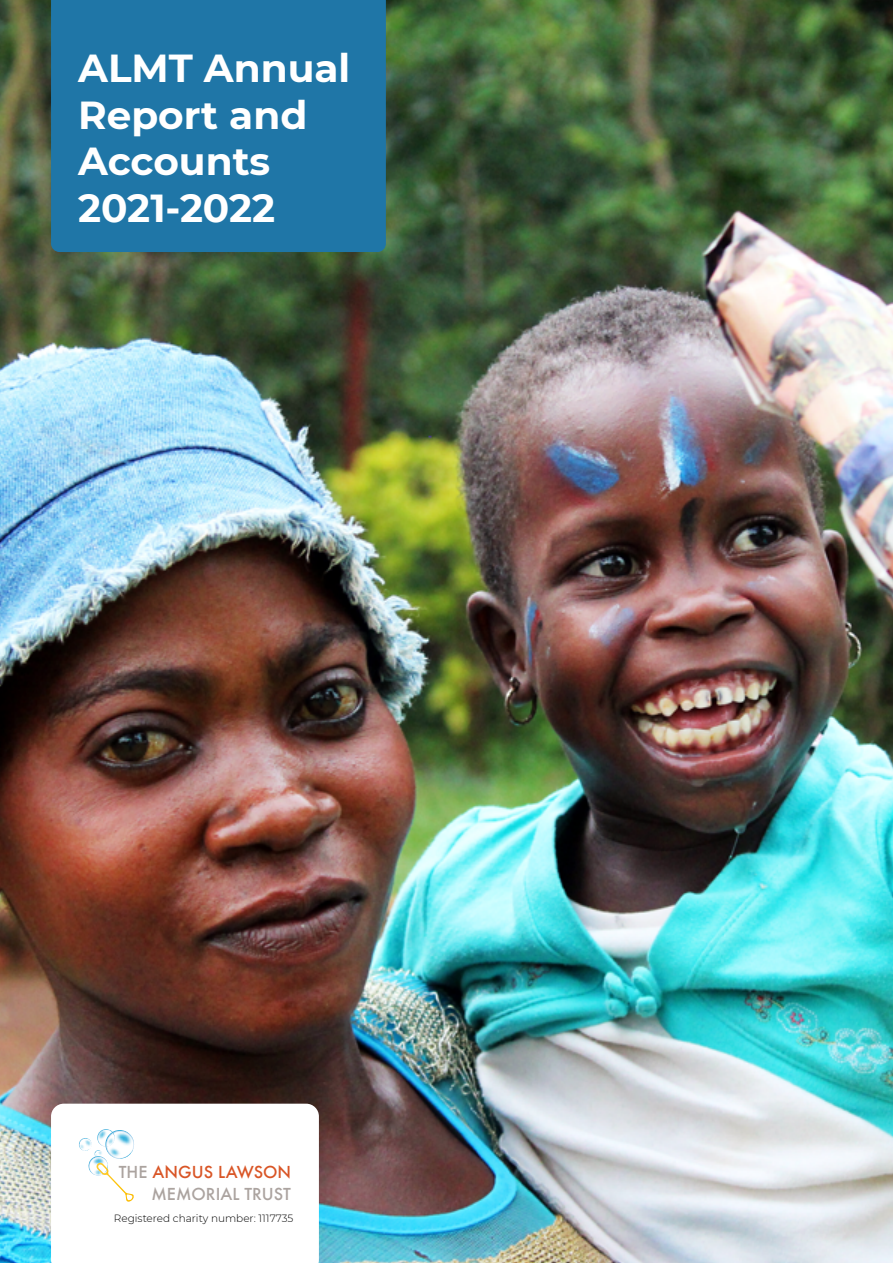
<style>
.page{position:relative;width:893px;height:1263px;background:#fff}
.page>*{position:absolute;margin:0;border:0;box-sizing:border-box;transform-origin:0 0}
.t1{font:700 39px/46.8px "Montserrat";color:#fff}
.t2{font:500 16.05px/21.3px "Futura";color:#aba39f;text-align:right}
.t3{font:300 10.5px "Montserrat";color:#000}
.s1{color:#d95526}
</style>
<div class="page">
<img style="left:0;top:0;width:893px;height:1263px">
<div style="left:51px;top:0;width:335px;height:252px;background:#1f76a7"></div>
<svg style="left:51px;top:1104px;width:268px;height:159px"></svg>
<p class="t1" style="left:78px;top:43px;width:274px">ALMT Annual<br>Report and<br>Accounts<br>2021-2022</p>
<p class="t2" style="left:119px;top:1162px;width:174px">THE <span class="s1">ANGUS LAWSON<br></span>MEMORIAL TRUST</p>
<p class="t3" style="left:114px;top:1211px;width:181px">Registered charity number: 1117735</p>
</div>
